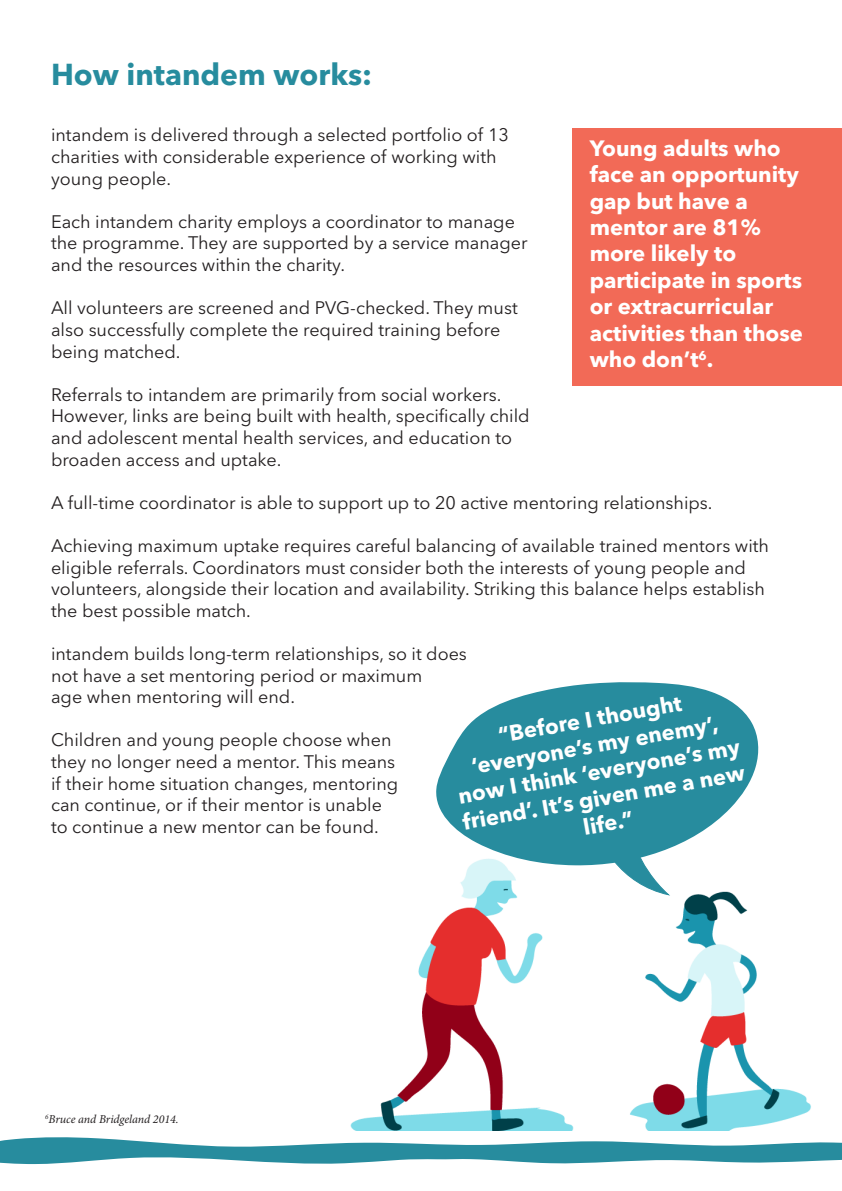
<style>
.page{position:relative;width:842px;height:1191px;background:#fff}
.page>*{position:absolute;margin:0;border:0;box-sizing:border-box;transform-origin:0 0}
.t1{font:700 30px "Avenir Next LT Pro";color:#278c9e}
.t2{font:700 22px/26.4px "Avenir Next LT Pro";color:#fff;text-align:center}
.t3{font:18px/21.6px "Avenir Next LT Pro";color:#231f20}
.t4{font:italic 12px "Minion Pro";letter-spacing:-.005em;color:#231f20}
</style>
<div class="page">
<img style="left:350px;top:866px;width:461px;height:264px">
<svg style="left:0;top:1137px;width:842px;height:28px"></svg>
<svg style="left:588px;top:866px;width:84px;height:30px"></svg>
<svg style="left:436px;top:682px;width:323px;height:184px;fill:#278c9e"></svg>
<div style="left:573px;top:128px;width:269px;height:258px;background:#f26a57"></div>
<p class="t1" style="left:51px;top:56px;width:323px">How intandem works:</p>
<p class="t3" style="left:51px;top:124px;width:459px">intandem is delivered through a selected portfolio of 13 charities with considerable experience of working with young people.</p>
<p class="t3" style="left:51px;top:211px;width:478px">Each intandem charity employs a coordinator to manage the programme. They are supported by a service manager and the resources within the charity.</p>
<p class="t3" style="left:51px;top:297px;width:468px">All volunteers are screened and PVG-checked. They must also successfully complete the required training before being matched.</p>
<p class="t3" style="left:51px;top:383px;width:480px">Referrals to intandem are primarily from social workers.<br>However, links are being built with health, specifically child and adolescent mental health services, and education to broaden access and uptake.</p>
<p class="t3" style="left:51px;top:491px;width:663px">A full-time coordinator is able to support up to 20 active mentoring relationships.</p>
<p class="t3" style="left:51px;top:535px;width:719px">Achieving maximum uptake requires careful balancing of available trained mentors with eligible referrals. Coordinators must consider both the interests of young people and volunteers, alongside their location and availability. Striking this balance helps establish the best possible match.</p>
<p class="t3" style="left:51px;top:643px;width:417px">intandem builds long-term relationships, so it does not have a set mentoring period or maximum<br>age when mentoring will end.</p>
<p class="t3" style="left:51px;top:729px;width:349px">Children and young people choose when they no longer need a mentor. This means if their home situation changes, mentoring can continue, or if their mentor is unable to continue a new mentor can be found.</p>
<p class="t2" style="left:590px;top:135px;width:215px;text-align:left">Young adults who face an opportunity gap but have a mentor are 81% more likely to participate in sports or extracurricular activities than those who don’t<sup>6</sup>.</p>
<p class="t2" style="left:447px;top:730px;width:287px;rotate:-10deg">“Before I thought ‘everyone’s my enemy’, now I think ‘everyone’s my friend’. It’s given me a new life.”</p>
<p class="t4" style="left:45px;top:1111px;width:135px"><sup>6</sup>Bruce and Bridgeland 2014.</p>
</div>
